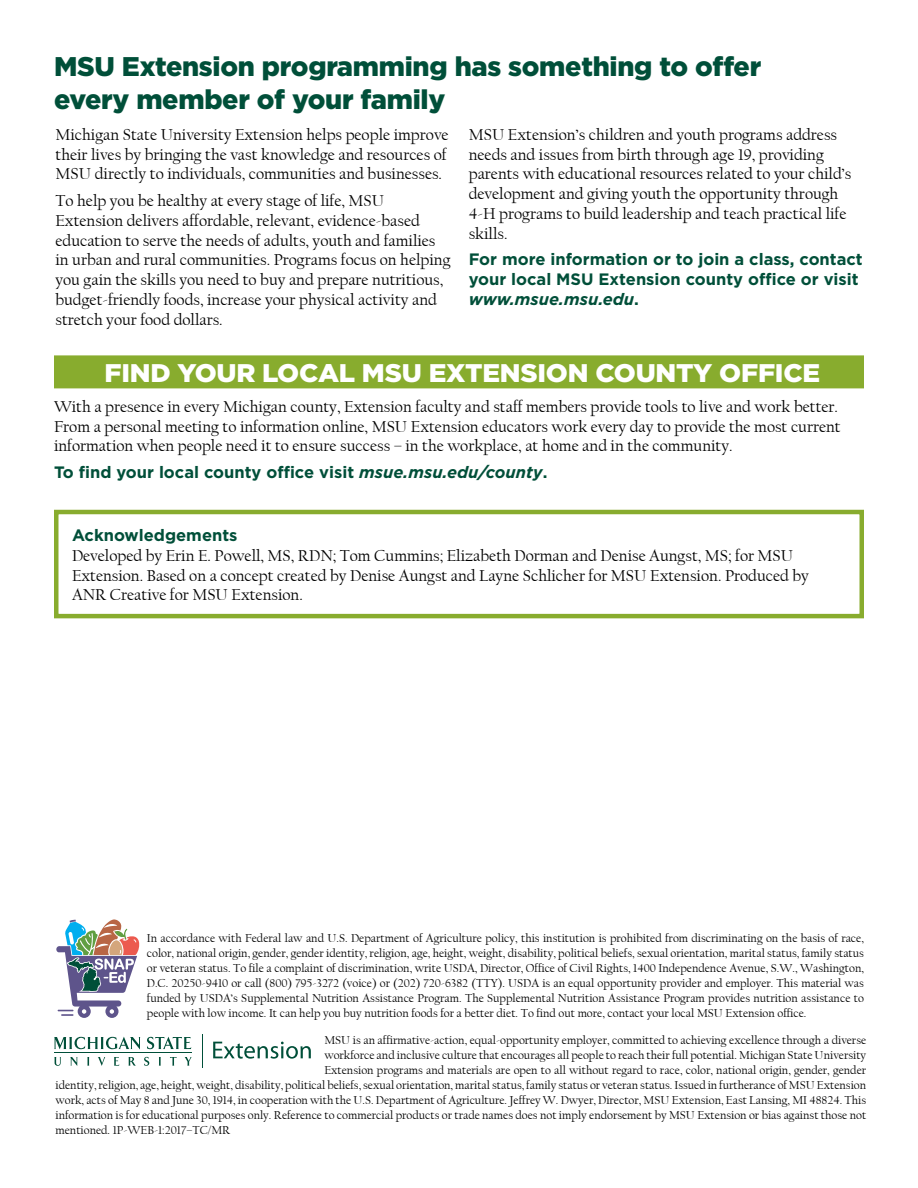
<style>
.page{position:relative;width:918px;height:1188px;background:#fff}
.page>*{position:absolute;margin:0;border:0;box-sizing:border-box;transform-origin:0 0}
.t1{font:900 27px/32.4px "Gotham";letter-spacing:-.01em;color:#004f39}
.t2{font:900 25.5px "Gotham";letter-spacing:-.01em;color:#fff;scale:1.04 1}
.t3{font:16.5px/19.8px "Californian FB";color:#000}
.t4{font:700 16.5px/19.8px "Gotham";color:#004f39}
.t5{font:12px/15px "Californian FB";color:#000;text-align:justify}
.s1{font-style:italic}
</style>
<div class="page">
<div style="left:54px;top:355px;width:810px;height:33px;background:#88ac2e"></div>
<div style="left:54px;top:510px;width:810px;height:108px;border:4px solid #88ac2e"></div>
<svg style="left:56px;top:919px;width:84px;height:99px"></svg>
<svg style="left:54px;top:1057px;width:7px;height:9px"></svg>
<svg style="left:70px;top:1057px;width:8px;height:9px"></svg>
<svg style="left:87px;top:1057px;width:2px;height:9px"></svg>
<svg style="left:98px;top:1057px;width:7px;height:9px"></svg>
<svg style="left:114px;top:1057px;width:5px;height:9px"></svg>
<svg style="left:128px;top:1057px;width:8px;height:9px"></svg>
<svg style="left:144px;top:1057px;width:5px;height:9px"></svg>
<svg style="left:159px;top:1057px;width:2px;height:9px"></svg>
<svg style="left:170px;top:1057px;width:7px;height:9px"></svg>
<svg style="left:185px;top:1057px;width:7px;height:9px"></svg>
<svg style="left:54px;top:1037px;width:86px;height:13px"></svg>
<svg style="left:147px;top:1037px;width:44px;height:12px"></svg>
<hr style="left:54px;top:1052px;width:138px;height:1px;background:#004f39">
<svg style="left:213px;top:1042px;width:98px;height:17px"></svg>
<hr style="left:202px;top:1035px;width:1px;height:33px;background:#004f39">
<h1 class="t1" style="left:54px;top:50px;width:709px">MSU Extension programming has something to offer every member of your family</h1>
<p class="t3" style="left:56px;top:125px;width:395px">Michigan State University Extension helps people improve their lives by bringing the vast knowledge and resources of<br>MSU directly to individuals, communities and businesses.</p>
<p class="t3" style="left:56px;top:191px;width:397px">To help you be healthy at every stage of life, MSU Extension delivers affordable, relevant, evidence-based education to serve the needs of adults, youth and families in urban and rural communities. Programs focus on helping you gain the skills you need to buy and prepare nutritious, budget-friendly foods, increase your physical activity and stretch your food dollars.</p>
<p class="t3" style="left:469px;top:125px;width:384px">MSU Extension’s children and youth programs address needs and issues from birth through age 19, providing parents with educational resources related to your child’s development and giving youth the opportunity through 4-H programs to build leadership and teach practical life skills.</p>
<p class="t4" style="left:469px;top:250px;width:396px">For more information or to join a class, contact your local MSU Extension county office or visit <span class="s1">www.msue.msu.edu</span>.</p>
<h2 class="t2" style="left:105px;top:355px;width:690px">FIND YOUR LOCAL MSU EXTENSION COUNTY OFFICE</h2>
<p class="t3" style="left:54px;top:397px;width:788px">With a presence in every Michigan county, Extension faculty and staff members provide tools to live and work better.<br>From a personal meeting to information online, MSU Extension educators work every day to provide the most current information when people need it to ensure success – in the workplace, at home and in the community.</p>
<p class="t4" style="left:54px;top:462px;width:495px">To find your local county office visit <span class="s1">msue.msu.edu/county</span>.</p>
<h3 class="t4" style="left:72px;top:525px;width:167px">Acknowledgements</h3>
<h3 class="t3" style="left:72px;top:546px;width:738px">Developed by Erin E. Powell, MS, RDN; Tom Cummins; Elizabeth Dorman and Denise Aungst, MS; for MSU<br>Extension. Based on a concept created by Denise Aungst and Layne Schlicher for MSU Extension. Produced by<br>ANR Creative for MSU Extension.</h3>
<p class="t5" style="left:147px;top:931px;width:719px">In accordance with Federal law and U.S. Department of Agriculture policy, this institution is prohibited from discriminating on the basis of race, color, national origin, gender, gender identity, religion, age, height, weight, disability, political beliefs, sexual orientation, marital status, family status or veteran status. To file a complaint of discrimination, write USDA, Director, Office of Civil Rights, 1400 Independence Avenue, S.W., Washington, D.C. 20250-9410 or call (800) 795-3272 (voice) or (202) 720-6382 (TTY). USDA is an equal opportunity provider and employer. This material was funded by USDA’s Supplemental Nutrition Assistance Program. The Supplemental Nutrition Assistance Program provides nutrition assistance to people with low income. It can help you buy nutrition foods for a better diet. To find out more, contact your local MSU Extension office.</p>
<p class="t5" style="left:324px;top:1032px;width:543px">MSU is an affirmative-action, equal-opportunity employer, committed to achieving excellence through a diverse</p>
<p class="t5" style="left:324px;top:1047px;width:543px">workforce and inclusive culture that encourages all people to reach their full potential. Michigan State University</p>
<p class="t5" style="left:324px;top:1062px;width:543px">Extension programs and materials are open to all without regard to race, color, national origin, gender, gender</p>
<p class="t5" style="left:56px;top:1077px;width:812px">identity, religion, age, height, weight, disability, political beliefs, sexual orientation, marital status, family status or veteran status. Issued in furtherance of MSU Extension</p>
<p class="t5" style="left:56px;top:1092px;width:812px">work, acts of May 8 and June 30, 1914, in cooperation with the U.S. Department of Agriculture. Jeffrey W. Dwyer, Director, MSU Extension, East Lansing, MI 48824. This</p>
<p class="t5" style="left:56px;top:1107px;width:812px">information is for educational purposes only. Reference to commercial products or trade names does not imply endorsement by MSU Extension or bias against those not</p>
<p class="t5" style="left:56px;top:1122px;width:176px">mentioned. 1P-WEB-1:2017–TC/MR</p>
</div>
